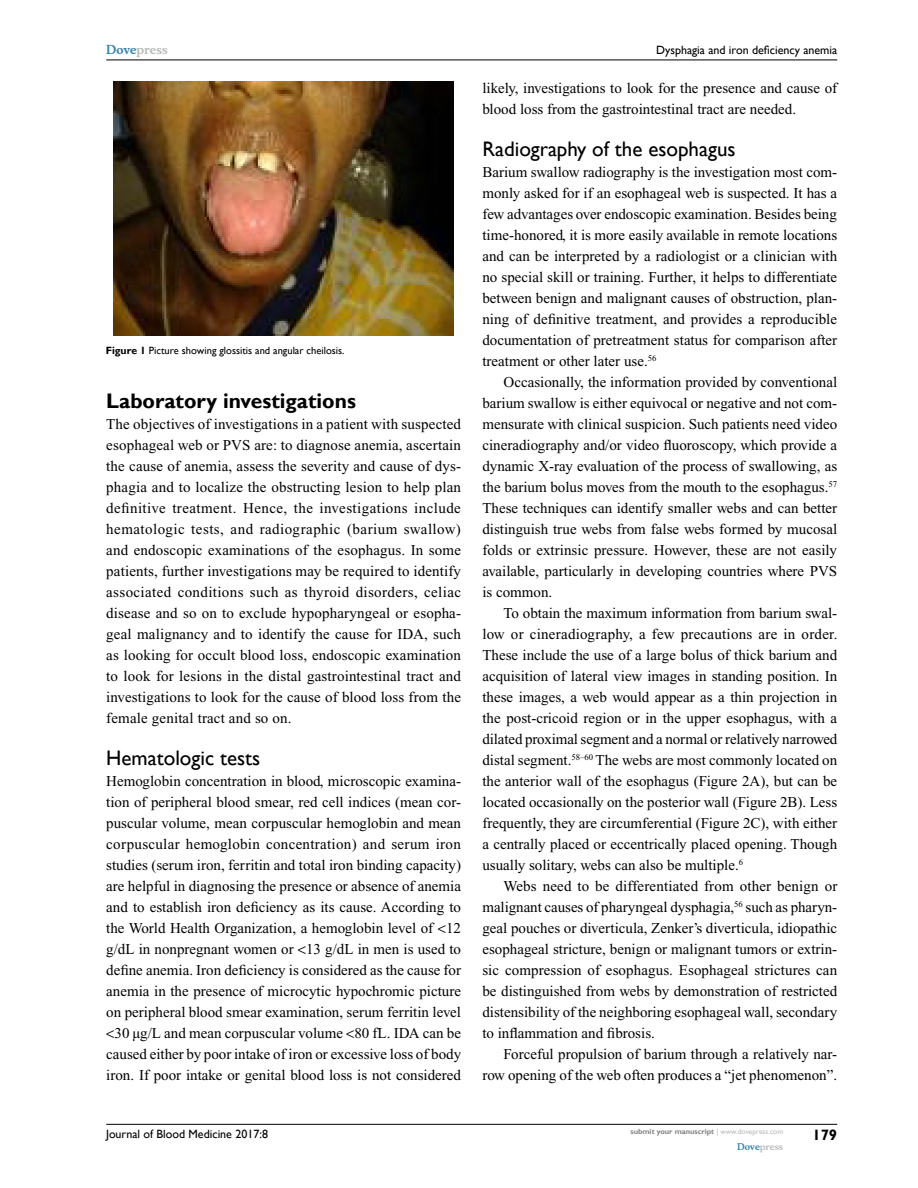
<style>
.page{position:relative;width:918px;height:1188px;background:#fff}
.page>*{position:absolute;margin:0;border:0;box-sizing:border-box;transform-origin:0 0}
.t1{font:21px "Gill Sans";color:#000}
.t2{font:700 21px "Gill Sans";color:#000}
.t3{font:15px/21px "Times New Roman";color:#000;text-align:justify}
.t4{font:700 15px "Gill Sans";color:#000}
.t5{font:12px "Gill Sans";color:#000}
.t6{font:700 12px "Musee";color:#b8babc}
.t7{font:10.5px "Gill Sans";color:#000}
.t8{font:700 9px "Musee";color:#b8babc}
.t9{font:700 7.5px "Gill Sans";color:#808285}
.s1{color:#3785ad}
.s2{font-weight:700}
.s3{font-weight:400;color:#b8babc}
</style>
<div class="page">
<hr style="left:106px;top:1124px;width:731px;height:1px;background:#000">
<hr style="left:106px;top:60px;width:731px;height:1px;background:#000">
<img style="left:113px;top:82px;width:340px;height:253px">
<p class="t6" style="left:106px;top:43px;width:63px"><span class="s1">Dove</span>press</p>
<p class="t7" style="left:106px;top:345px;width:240px"><span class="s2">Figure 1</span> Picture showing glossitis and angular cheilosis.</p>
<h1 class="t2" style="left:106px;top:388px;width:251px">Laboratory investigations</h1>
<p class="t3" style="left:106px;top:413px;width:356px">The objectives of investigations in a patient with suspected esophageal web or PVS are: to diagnose anemia, ascertain the cause of anemia, assess the severity and cause of dys&shy;phagia and to localize the obstructing lesion to help plan definitive treatment. Hence, the investigations include hematologic tests, and radiographic (barium swallow) and endoscopic examinations of the esophagus. In some patients, further investigations may be required to identify associated conditions such as thyroid disorders, celiac disease and so on to exclude hypopharyngeal or esopha&shy;geal malignancy and to identify the cause for IDA, such as looking for occult blood loss, endoscopic examination to look for lesions in the distal gastrointestinal tract and investigations to look for the cause of blood loss from the female genital tract and so on.</p>
<h1 class="t1" style="left:106px;top:745px;width:156px">Hematologic tests</h1>
<p class="t3" style="left:106px;top:770px;width:356px;text-align:center">Hemoglobin concentration in blood, microscopic examina&shy;tion of peripheral blood smear, red cell indices (mean cor&shy;puscular volume, mean corpuscular hemoglobin and mean corpuscular hemoglobin concentration) and serum iron studies (serum iron, ferritin and total iron binding capacity) are helpful in diagnosing the presence or absence of anemia and to establish iron deficiency as its cause. According to the World Health Organization, a hemoglobin level of 12 g/dL in nonpregnant women or 13 g/dL in men is used to define anemia. Iron deficiency is considered as the cause for anemia in the presence of microcytic hypochromic picture on peripheral blood smear examination, serum ferritin level 30 μg/L and mean corpuscular volume 80 fL. IDA can be caused either by poor intake of iron or excessive loss of body iron. If poor intake or genital blood loss is not considered</p>
<p class="t5" style="left:656px;top:43px;width:183px">Dysphagia and iron deficiency anemia</p>
<p class="t3" style="left:482px;top:78px;width:356px">likely, investigations to look for the presence and cause of blood loss from the gastrointestinal tract are needed.</p>
<h1 class="t1" style="left:482px;top:137px;width:255px">Radiography of the esophagus</h1>
<p class="t3" style="left:482px;top:162px;width:356px">Barium swallow radiography is the investigation most com&shy;monly asked for if an esophageal web is suspected. It has a few advantages over endoscopic examination. Besides being time-honored, it is more easily available in remote locations and can be interpreted by a radiologist or a clinician with no special skill or training. Further, it helps to differentiate between benign and malignant causes of obstruction, plan&shy;ning of definitive treatment, and provides a reproducible documentation of pretreatment status for comparison after treatment or other later use.<sup>56</sup></p>
<p class="t3" style="left:482px;top:372px;width:356px;text-indent:21px">Occasionally, the information provided by conventional barium swallow is either equivocal or negative and not com&shy;mensurate with clinical suspicion. Such patients need video cineradiography and/or video fluoroscopy, which provide a dynamic X-ray evaluation of the process of swallowing, as the barium bolus moves from the mouth to the esophagus.<sup>57<br></sup>These techniques can identify smaller webs and can better distinguish true webs from false webs formed by mucosal folds or extrinsic pressure. However, these are not easily available, particularly in developing countries where PVS is common.</p>
<p class="t3" style="left:482px;top:603px;width:357px;text-indent:21px">To obtain the maximum information from barium swal&shy;low or cineradiography, a few precautions are in order.<br>These include the use of a large bolus of thick barium and acquisition of lateral view images in standing position. In these images, a web would appear as a thin projection in the post-cricoid region or in the upper esophagus, with a dilated proximal segment and a normal or relatively narrowed distal segment.<sup>58–60</sup> The webs are most commonly located on the anterior wall of the esophagus (Figure 2A), but can be located occasionally on the posterior wall (Figure 2B). Less frequently, they are circumferential (Figure 2C), with either a centrally placed or eccentrically placed opening. Though usually solitary, webs can also be multiple.<sup>6</sup></p>
<p class="t3" style="left:482px;top:876px;width:357px;text-indent:21px">Webs need to be differentiated from other benign or malignant causes of pharyngeal dysphagia,<sup>56</sup> such as pharyn&shy;geal pouches or diverticula, Zenker’s diverticula, idiopathic esophageal stricture, benign or malignant tumors or extrin&shy;sic compression of esophagus. Esophageal strictures can be distinguished from webs by demonstration of restricted distensibility of the neighboring esophageal wall, secondary to inflammation and fibrosis.</p>
<p class="t3" style="left:482px;top:1044px;width:356px;text-align:right">Forceful propulsion of barium through a relatively nar&shy;row opening of the web often produces a “jet phenomenon”.</p>
<p class="t5" style="left:106px;top:1127px;width:163px">Journal of Blood Medicine 2017:8</p>
<p class="t9" style="left:631px;top:1127px;width:154px">submit your manuscript <span class="s3">| www.dovepress.com</span></p>
<p class="t8" style="left:737px;top:1141px;width:48px"><span class="s1">Dove</span>press</p>
<p class="t4" style="left:812px;top:1126px;width:26px">179</p>
</div>
